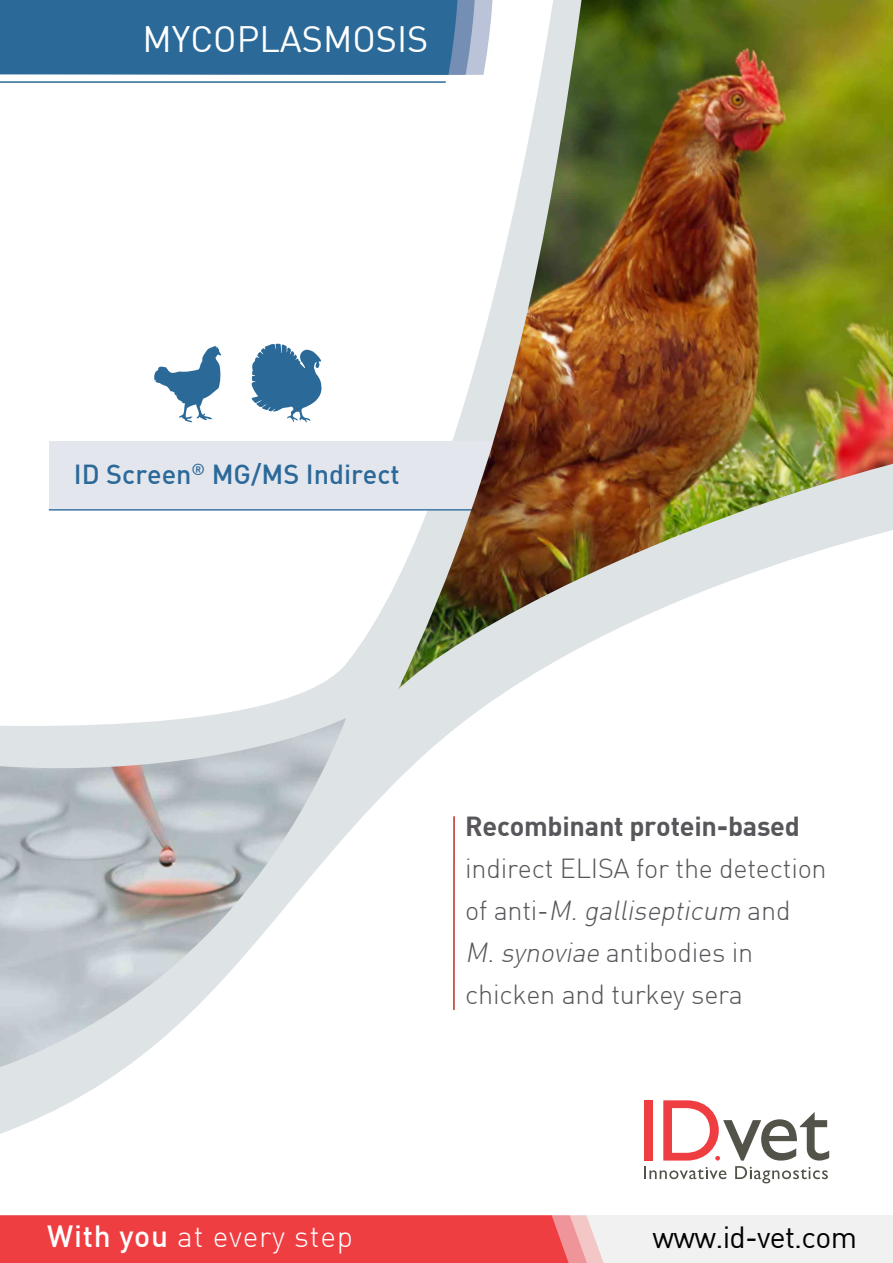
<style>
.page{position:relative;width:893px;height:1263px;background:#fff}
.page>*{position:absolute;margin:0;border:0;box-sizing:border-box;transform-origin:0 0}
.t1{font:36px "DIN";color:#fff}
.t2{font:300 30px "DIN";letter-spacing:.025em;color:#fff}
.t3{font:30px "DIN";letter-spacing:-.025em;color:#000}
.t4{font:300 27px/42px "DIN";letter-spacing:-.01em;color:#58565a}
.t5{font:700 27px "DIN";letter-spacing:-.01em;color:#58565a}
.t6{font:500 27px "DIN";color:#2b6998}
.s1{font-style:italic}
.s2{font-weight:500}
</style>
<div class="page">
<svg style="left:0;top:579px;width:830px;height:605px"></svg>
<div style="left:0;top:0;width:398px;height:75px;background:#2b6998"></div>
<hr style="left:0;top:81px;width:446px;height:2px;background:#2b6998">
<div style="left:49px;top:441px;width:655px;height:69px;background:#e4e6ee"></div>
<hr style="left:49px;top:509px;width:655px;height:1px;background:#2b6998">
<img style="left:398px;top:0;width:495px;height:690px">
<svg style="left:644px;top:1166px;width:82px;height:13px"></svg>
<svg style="left:735px;top:1166px;width:93px;height:17px"></svg>
<div style="left:644px;top:1100px;width:9px;height:60px;background:#ef3e42"></div>
<svg style="left:663px;top:1100px;width:166px;height:60px"></svg>
<div style="left:462px;top:1215px;width:431px;height:48px;background:#f1f1f2"></div>
<svg style="left:0;top:1215px;width:604px;height:48px;background:#ef474b"></svg>
<svg style="left:154px;top:346px;width:67px;height:76px"></svg>
<svg style="left:251px;top:344px;width:71px;height:78px"></svg>
<hr style="left:453px;top:816px;width:2px;height:194px;background:#bc2d26">
<h1 class="t1" style="left:142px;top:16px;width:287px">MYCOPLASMOSIS</h1>
<p class="t6" style="left:74px;top:457px;width:327px">ID Screen<sup>®</sup> MG/MS Indirect</p>
<p class="t5" style="left:465px;top:809px;width:336px">Recombinant protein-based</p>
<p class="t4" style="left:465px;top:847px;width:363px">indirect ELISA for the detection o f a n t i - <span class="s1">M.gallisepticum</span> a n d<br><span class="s1">M.synoviae</span> antibodies in chicken and turkey sera</p>
<p class="t2" style="left:47px;top:1217px;width:307px"><span class="s2">With you</span> at every step</p>
<p class="t3" style="left:652px;top:1218px;width:206px">www.id-vet.com</p>
</div>
